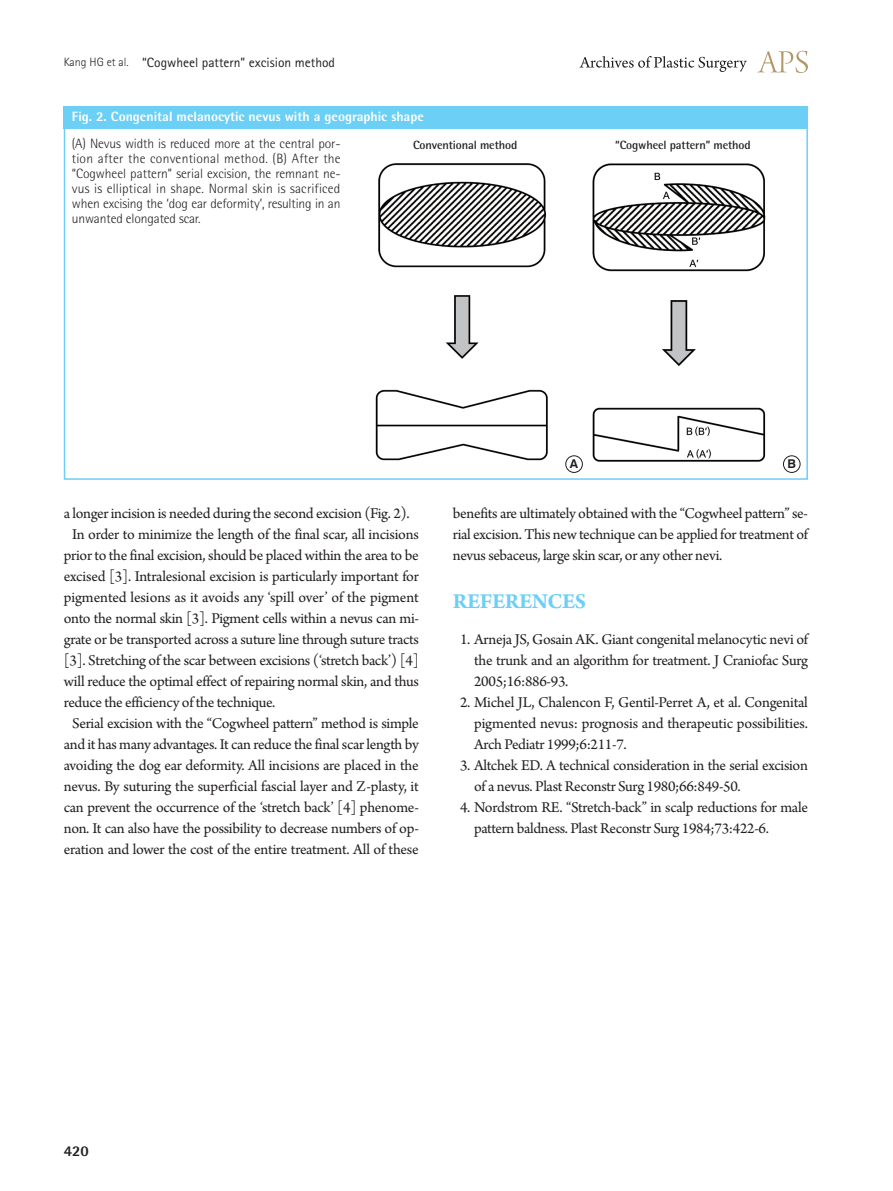
<style>
.page{position:relative;width:893px;height:1191px;background:#fff}
.page>*{position:absolute;margin:0;border:0;box-sizing:border-box;transform-origin:0 0}
.대제목{font:700 22.5px "Arno Pro";letter-spacing:-.02em;color:#6bcff6}
.본문{font:15.75px/21px "Arno Pro";letter-spacing:-.02em;color:#231f20;text-align:justify}
.참고문헌1{font:15.75px/21px "Arno Pro";letter-spacing:-.02em;color:#231f20;text-align:justify}
.t1{font:800 15px "Rotis Semi Sans Std";color:#231f20}
.그림설명{font:300 13.5px/15px "Rotis Semi Sans Std";letter-spacing:-.01em;color:#231f20;text-align:justify}
.표그림제목{font:800 13.5px "Rotis Semi Sans Std";color:#fff}
.하시라_제목{font:13.5px "Rotis Sans Serif Std";color:#231f20}
.t2{font:700 12.15px "Swiss 721 BT";color:#231f20}
.그림지문{font:700 12px "Rotis Semi Sans Std";letter-spacing:-.01em;color:#231f20}
.s1{font-weight:300;font-size:12px}
</style>
<div class="page">
<svg style="left:757px;top:51px;width:51px;height:22px"></svg>
<svg style="left:579px;top:56px;width:168px;height:16px"></svg>
<div style="left:64px;top:106px;width:744px;height:23px;background:#6bcff6"></div>
<div style="left:64px;top:106px;width:744px;height:374px;border:2px solid #6bcff6"></div>
<img style="left:592px;top:163px;width:174px;height:299px">
<img style="left:375px;top:163px;width:173px;height:298px">
<div style="left:566px;top:455px;width:17px;height:17px;border:1px solid #231f20;border-radius:50%"></div>
<div style="left:783px;top:455px;width:17px;height:17px;border:1px solid #231f20;border-radius:50%"></div>
<p class="하시라_제목" style="left:64px;top:54px;width:273px"><span class="s1">Kang HG et al.</span> “Cogwheel pattern” excision method</p>
<p class="표그림제목" style="left:72px;top:108px;width:353px">Fig. 2. Congenital melanocytic nevus with a geographic shape</p>
<p class="그림설명" style="left:72px;top:136px;width:270px">(A) Nevus width is reduced more at the central por&shy;tion after the conventional method. (B) After the “Cogwheel pattern” serial excision, the remnant ne&shy;vus is elliptical in shape. Normal skin is sacrificed when excising the ‘dog ear deformity’, resulting in an unwanted elongated scar.</p>
<p class="그림지문" style="left:413px;top:137px;width:106px">Conventional method</p>
<p class="그림지문" style="left:615px;top:137px;width:137px">“Cogwheel pattern” method</p>
<p class="t2" style="left:570px;top:457px;width:10px">A</p>
<p class="t2" style="left:787px;top:457px;width:10px">B</p>
<p class="본문" style="left:64px;top:504px;width:348px">a longer incision is needed during the second excision (Fig. 2).</p>
<p class="본문" style="left:64px;top:525px;width:357px;text-indent:9px">In order to minimize the length of the final scar, all incisions prior to the final excision, should be placed within the area to be excised [3]. Intralesional excision is particularly important for pigmented lesions as it avoids any ‘spill over’ of the pigment onto the normal skin [3]. Pigment cells within a nevus can mi&shy;grate or be transported across a suture line through suture tracts [3]. Stretching of the scar between excisions (‘stretch back’) [4] will reduce the optimal effect of repairing normal skin, and thus reduce the efficiency of the technique.</p>
<p class="본문" style="left:64px;top:714px;width:357px;text-align:center">Serial excision with the “Cogwheel pattern” method is simple and it has many advantages. It can reduce the final scar length by avoiding the dog ear deformity. All incisions are placed in the nevus. By suturing the superficial fascial layer and Z-plasty, it can prevent the occurrence of the ‘stretch back’ [4] phenome&shy;non. It can also have the possibility to decrease numbers of op&shy;eration and lower the cost of the entire treatment. All of these</p>
<p class="본문" style="left:453px;top:504px;width:357px">benefits are ultimately obtained with the “Cogwheel pattern” se&shy;rial excision. This new technique can be applied for treatment of nevus sebaceus, large skin scar, or any other nevi.</p>
<p class="대제목" style="left:453px;top:588px;width:135px">REFERENCES</p>
<p class="참고문헌1" style="left:474px;top:630px;width:335px;text-indent:-14px">1. Arneja JS, Gosain AK. Giant congenital melanocytic nevi of the trunk and an algorithm for treatment. J Craniofac Surg 2005;16:886-93.</p>
<p class="참고문헌1" style="left:474px;top:693px;width:335px;text-indent:-14px">2. Michel JL, Chalencon F, Gentil-Perret A, et al. Congenital pigmented nevus: prognosis and therapeutic possibilities.<br>Arch Pediatr 1999;6:211-7.</p>
<p class="참고문헌1" style="left:474px;top:756px;width:335px;text-indent:-14px">3. Altchek ED. A technical consideration in the serial excision of a nevus. Plast Reconstr Surg 1980;66:849-50.</p>
<p class="참고문헌1" style="left:474px;top:798px;width:335px;text-indent:-14px">4. Nordstrom RE. “Stretch-back” in scalp reductions for male pattern baldness. Plast Reconstr Surg 1984;73:422-6.</p>
<p class="t1" style="left:64px;top:1141px;width:27px">420</p>
</div>
